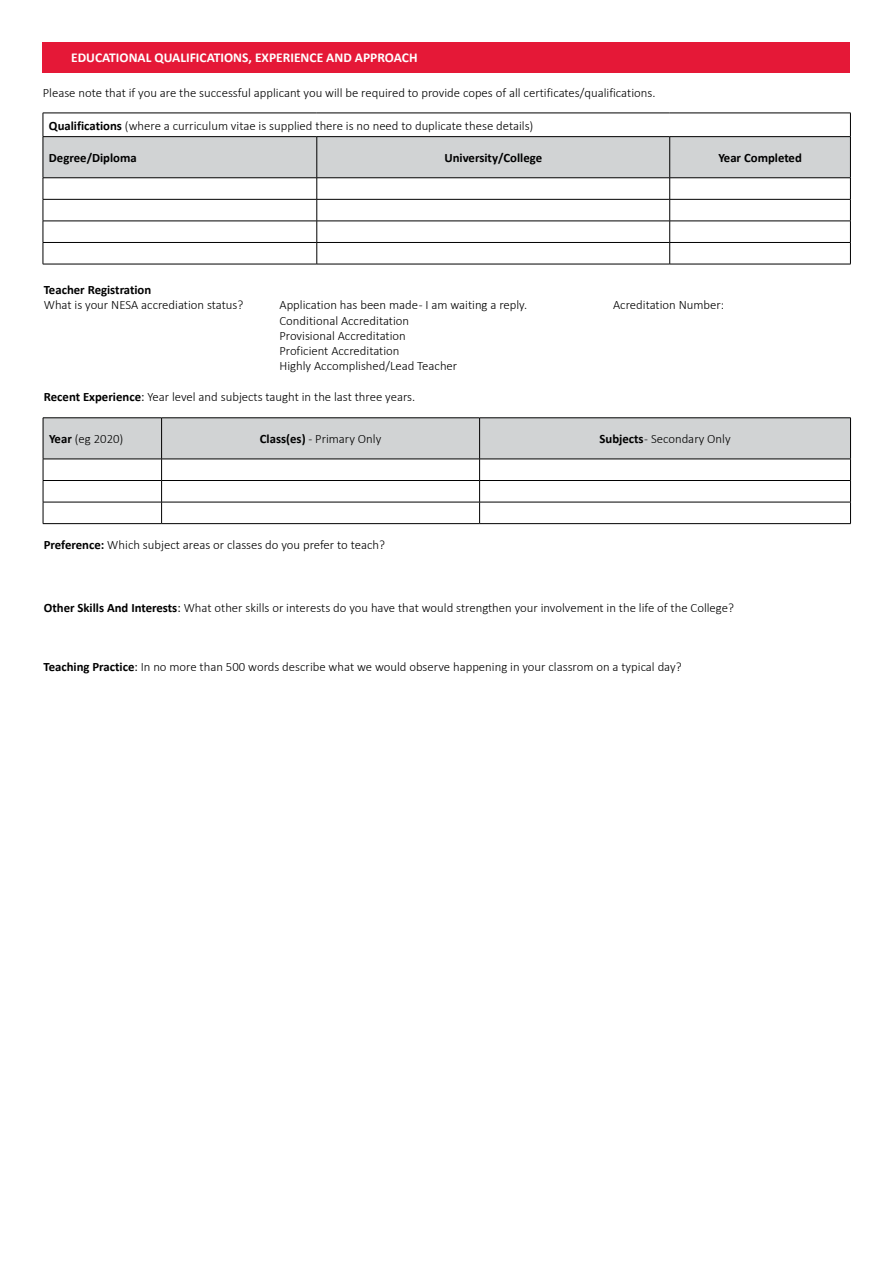
<style>
.page{position:relative;width:893px;height:1263px;background:#fff}
.page>*{position:absolute;margin:0;border:0;box-sizing:border-box;transform-origin:0 0}
.t1{font:700 13.5px "Calibri";color:#fff}
.t2{font:300 12.75px/15.3px "Calibri";color:#000}
.t3{font:700 12.75px "Calibri";color:#000}
.s1{font-weight:700}
.s2{font-weight:400}
</style>
<div class="page">
<svg style="left:43px;top:113px;width:808px;height:151px"></svg>
<hr style="left:43px;top:264px;width:274px;height:1px;background:#000">
<hr style="left:317px;top:264px;width:353px;height:1px;background:#000">
<hr style="left:670px;top:264px;width:181px;height:1px;background:#000">
<hr style="left:43px;top:417px;width:119px;height:1px;background:#000">
<hr style="left:162px;top:417px;width:318px;height:1px;background:#000">
<hr style="left:480px;top:417px;width:371px;height:1px;background:#000">
<svg style="left:43px;top:418px;width:808px;height:105px"></svg>
<hr style="left:43px;top:523px;width:119px;height:1px;background:#000">
<hr style="left:162px;top:523px;width:318px;height:1px;background:#000">
<hr style="left:480px;top:523px;width:371px;height:1px;background:#000">
<div style="left:42px;top:43px;width:808px;height:30px;background:#e51837"></div>
<p class="t1" style="left:71px;top:48px;width:348px">EDUCATIONAL QUALIFICATIONS, EXPERIENCE AND APPROACH</p>
<p class="t2" style="left:43px;top:85px;width:614px">Please note that if you are the successful applicant you will be required to provide copes of all certificates/qualifications.</p>
<p class="t2" style="left:49px;top:118px;width:486px"><span class="s1">Qualifications</span> (where a curriculum vitae is supplied there is no need to duplicate these details)</p>
<p class="t3" style="left:49px;top:149px;width:89px">Degree/Diploma</p>
<p class="t3" style="left:444px;top:149px;width:99px">University/College</p>
<p class="t3" style="left:718px;top:149px;width:85px">Year Completed</p>
<p class="t3" style="left:44px;top:280px;width:109px">Teacher Registration</p>
<p class="t2" style="left:44px;top:297px;width:201px">What is your NESA accrediation status?</p>
<p class="t2" style="left:279px;top:297px;width:249px">Application has been made - I am waiting a reply.<br>Conditional Accreditation<br>Provisional Accreditation<br>Proficient Accreditation<br>Highly Accomplished/Lead Teacher</p>
<p class="t2" style="left:613px;top:297px;width:113px">Acreditation Number:</p>
<p class="t2" style="left:44px;top:389px;width:373px"><span class="s1">Recent Experience</span><span class="s2">:</span> Year level and subjects taught in the last three years.</p>
<p class="t2" style="left:49px;top:431px;width:76px"><span class="s1">Year</span> (eg 2020)</p>
<p class="t2" style="left:260px;top:431px;width:123px"><span class="s1">Class(es)</span> - Primary Only</p>
<p class="t2" style="left:599px;top:431px;width:133px"><span class="s1">Subjects</span> - Secondary Only</p>
<p class="t2" style="left:44px;top:537px;width:343px"><span class="s1">Preference:</span> Which subject areas or classes do you prefer to teach?</p>
<p class="t2" style="left:44px;top:600px;width:692px"><span class="s1">Other Skills And Interests</span><span class="s2">:</span> What other skills or interests do you have that would strengthen your involvement in the life of the College?</p>
<p class="t2" style="left:43px;top:659px;width:640px"><span class="s1">Teaching Practice</span><span class="s2">:</span> In no more than 500 words describe what we would observe happening in your classrom on a typical day?</p>
</div>
